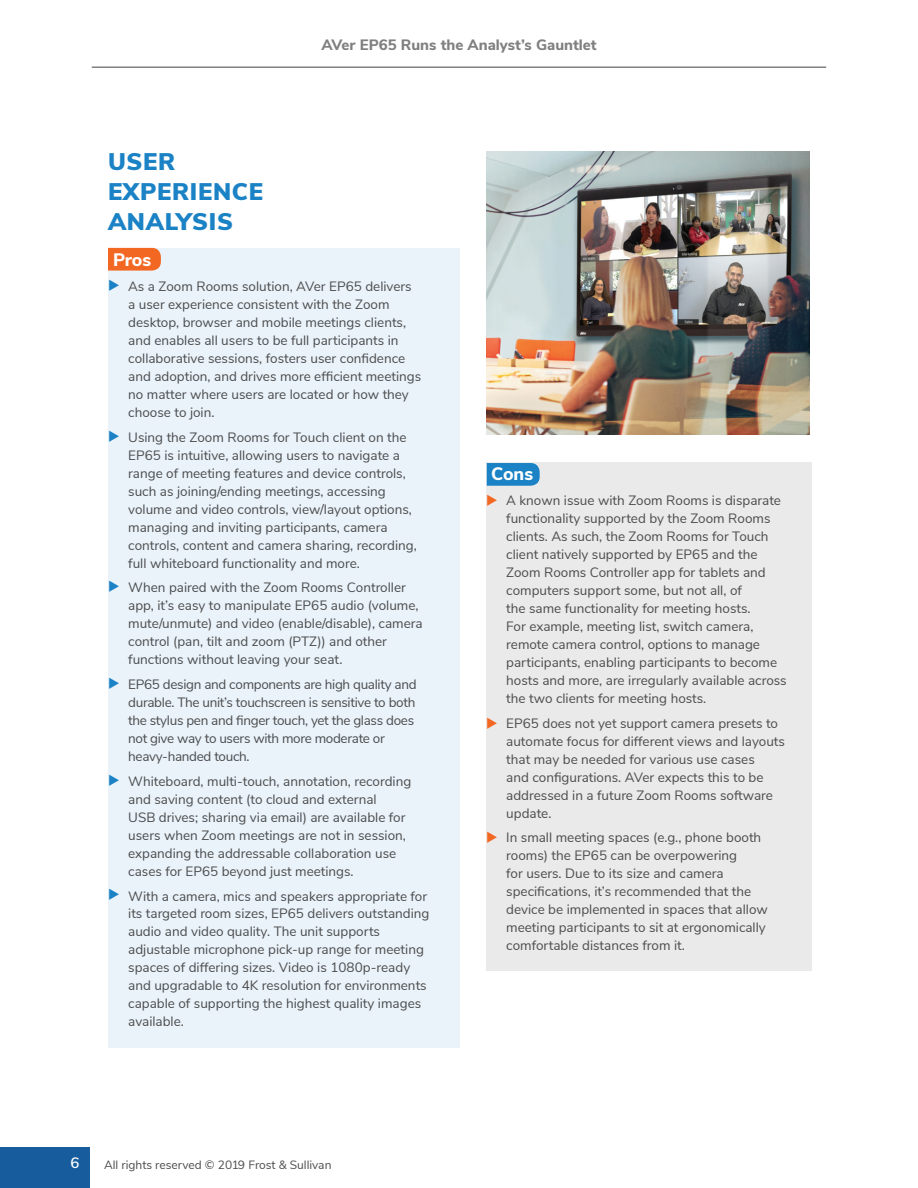
<style>
.page{position:relative;width:918px;height:1188px;background:#fff}
.page>*{position:absolute;margin:0;border:0;box-sizing:border-box;transform-origin:0 0}
.t1{font:900 24px/30px "Nunito Sans";letter-spacing:.03em;color:#1b82c5}
.t2{font:800 18px "Nunito Sans";letter-spacing:-.005em;color:#fff}
.t3{font:800 15px "Nunito Sans";color:#7f807f}
.t4{font:600 15px "Nunito Sans";color:#fff}
.t5{font:13.5px/18px "Nunito Sans";color:#4b4c4d}
.t6{font:13.5px/18px "Nunito Sans";letter-spacing:-.025em;color:#4b4c4d}
.t7{font:12px "Nunito Sans";color:#4b4c4d}
</style>
<div class="page">
<div style="left:0;top:1147px;width:90px;height:41px;background:#175d9e"></div>
<hr style="left:92px;top:66px;width:734px;height:2px;background:#7f807f">
<div style="left:486px;top:462px;width:326px;height:509px;background:#ebeaea"></div>
<div style="left:108px;top:248px;width:352px;height:800px;background:#eaf3fa"></div>
<svg style="left:487px;top:463px;width:53px;height:23px"></svg>
<svg style="left:108px;top:248px;width:53px;height:23px"></svg>
<img style="left:486px;top:152px;width:324px;height:283px">
<h1 class="t1" style="left:108px;top:146px;width:157px">USER<br>EXPERIENCE<br>ANALYSIS</h1>
<p class="t3" style="left:321px;top:34px;width:277px">AVer EP65 Runs the Analyst’s Gauntlet</p>
<h2 class="t2" style="left:113px;top:247px;width:40px">Pros</h2>
<p class="t5" style="left:128px;top:276px;width:295px">As a Zoom Rooms solution, AVer EP65 delivers a user experience consistent with the Zoom desktop, browser and mobile meetings clients, and enables all users to be full participants in collaborative sessions, fosters user confidence and adoption, and drives more efficient meetings no matter where users are located or how they choose to join.</p>
<p class="t5" style="left:128px;top:427px;width:290px">Using the Zoom Rooms for Touch client on the EP65 is intuitive, allowing users to navigate a range of meeting features and device controls, such as joining/ending meetings, accessing volume and video controls, view/layout options, managing and inviting participants, camera controls, content and camera sharing, recording, full whiteboard functionality and more.</p>
<p class="t5" style="left:128px;top:578px;width:296px">When paired with the Zoom Rooms Controller app, it’s easy to manipulate EP65 audio (volume, mute/unmute) and video (enable/disable), camera control (pan, tilt and zoom (PTZ)) and other functions without leaving your seat.</p>
<p class="t6" style="left:128px;top:675px;width:290px">EP65 design and components are high quality and durable. The unit’s touchscreen is sensitive to both the stylus pen and finger touch, yet the glass does not give way to users with more moderate or heavy-handed touch.</p>
<p class="t5" style="left:128px;top:771px;width:285px">Whiteboard, multi-touch, annotation, recording and saving content (to cloud and external<br>USB drives; sharing via email) are available for users when Zoom meetings are not in session, expanding the addressable collaboration use cases for EP65 beyond just meetings.</p>
<p class="t5" style="left:128px;top:886px;width:303px">With a camera, mics and speakers appropriate for its targeted room sizes, EP65 delivers outstanding audio and video quality. The unit supports adjustable microphone pick-up range for meeting spaces of differing sizes. Video is 1080p-ready and upgradable to 4K resolution for environments capable of supporting the highest quality images available.</p>
<h2 class="t2" style="left:491px;top:461px;width:44px">Cons</h2>
<p class="t5" style="left:506px;top:490px;width:282px">A known issue with Zoom Rooms is disparate functionality supported by the Zoom Rooms clients. As such, the Zoom Rooms for Touch client natively supported by EP65 and the Zoom Rooms Controller app for tablets and computers support some, but not all, of<br>the same functionality for meeting hosts.<br>For example, meeting list, switch camera, remote camera control, options to manage participants, enabling participants to become hosts and more, are irregularly available across the two clients for meeting hosts.</p>
<p class="t5" style="left:506px;top:713px;width:280px">EP65 does not yet support camera presets to automate focus for different views and layouts that may be needed for various use cases<br>and configurations. AVer expects this to be addressed in a future Zoom Rooms software update.</p>
<p class="t5" style="left:506px;top:828px;width:263px">In small meeting spaces (e.g., phone booth rooms) the EP65 can be overpowering<br>for users. Due to its size and camera specifications, it’s recommended that the device be implemented in spaces that allow meeting participants to sit at ergonomically comfortable distances from it.</p>
<p class="t4" style="left:71px;top:1152px;width:10px">6</p>
<p class="t7" style="left:104px;top:1156px;width:229px">All rights reserved © 2019 Frost &amp; Sullivan</p>
</div>
